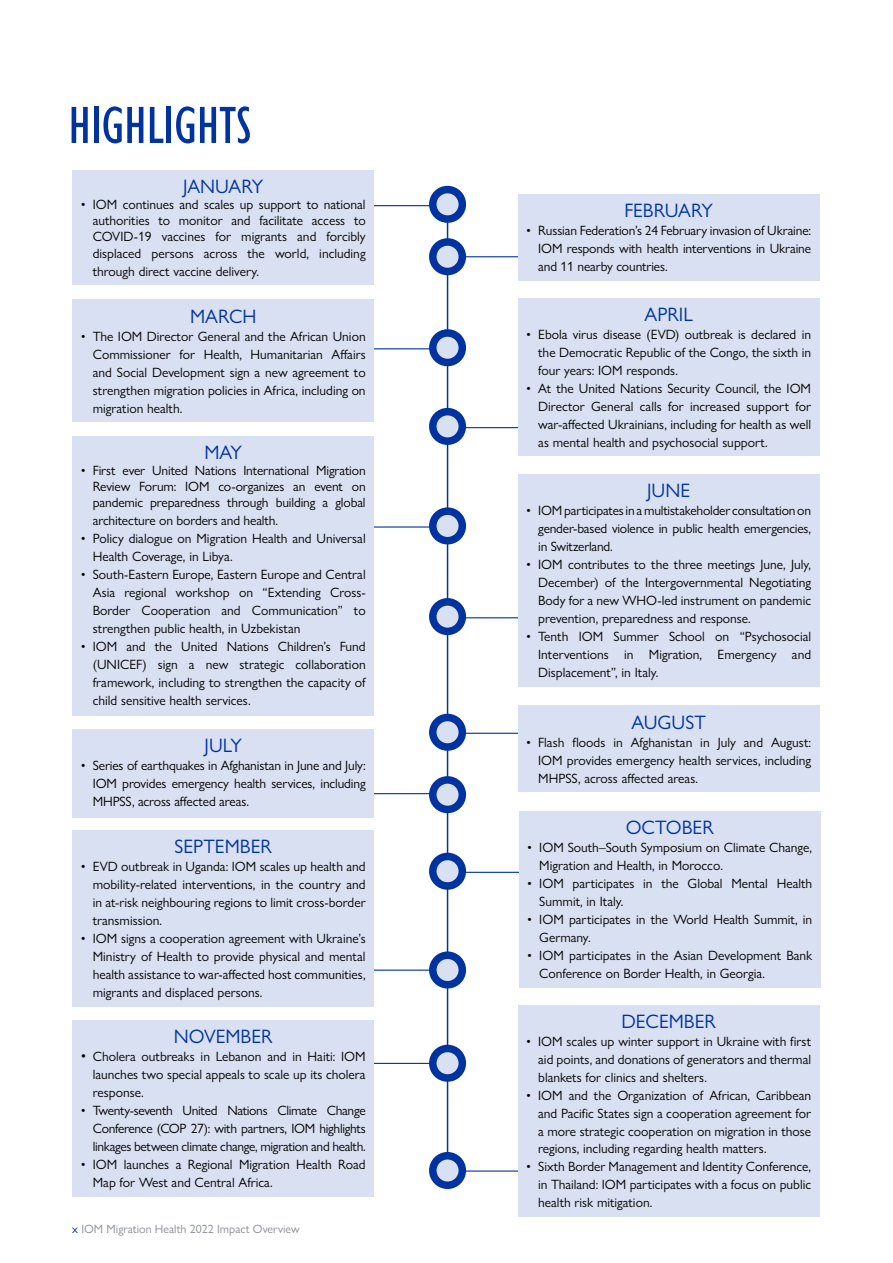
<style>
.page{position:relative;width:893px;height:1263px;background:#fff}
.page>*{position:absolute;margin:0;border:0;box-sizing:border-box;transform-origin:0 0}
.t1{font:condensed 54px "Gill Sans";color:#0033a0}
.t2{font:19.5px "Gill Sans Nova";color:#0033a0}
.t3{font:13.5px/18px "Gill Sans Nova";color:#000;text-align:justify}
.t4{font:12px "Gill Sans Nova";color:#898d92}
.s1{font-size:15px}
.s2{color:#0033a0}
</style>
<div class="page">
<hr style="left:458px;top:1170px;width:66px;height:1px;background:#0033a0">
<hr style="left:340px;top:1063px;width:98px;height:1px;background:#0033a0">
<hr style="left:344px;top:969px;width:93px;height:2px;background:#0033a0">
<hr style="left:458px;top:872px;width:78px;height:1px;background:#0033a0">
<hr style="left:367px;top:793px;width:70px;height:1px;background:#0033a0">
<hr style="left:456px;top:733px;width:68px;height:1px;background:#0033a0">
<hr style="left:458px;top:617px;width:66px;height:1px;background:#0033a0">
<hr style="left:342px;top:526px;width:96px;height:2px;background:#0033a0">
<hr style="left:457px;top:427px;width:90px;height:1px;background:#0033a0">
<hr style="left:357px;top:348px;width:81px;height:1px;background:#0033a0">
<hr style="left:361px;top:205px;width:77px;height:1px;background:#0033a0">
<hr style="left:458px;top:256px;width:91px;height:1px;background:#0033a0">
<hr style="left:447px;top:193px;width:1px;height:994px;background:#0033a0">
<div style="left:72px;top:170px;width:302px;height:114px;background:#d9e0f1"></div>
<div style="left:72px;top:300px;width:302px;height:122px;background:#d9e0f1"></div>
<div style="left:518px;top:706px;width:302px;height:86px;background:#d9e0f1"></div>
<div style="left:433px;top:190px;width:29px;height:29px;background:#d9e0f1;border-radius:50%"></div>
<div style="left:429px;top:186px;width:37px;height:37px;border:8px solid #0033a0;border-radius:50%"></div>
<div style="left:433px;top:242px;width:29px;height:29px;background:#d9e0f1;border-radius:50%"></div>
<div style="left:429px;top:238px;width:37px;height:37px;border:8px solid #0033a0;border-radius:50%"></div>
<div style="left:433px;top:333px;width:29px;height:29px;background:#d9e0f1;border-radius:50%"></div>
<div style="left:429px;top:329px;width:37px;height:37px;border:8px solid #0033a0;border-radius:50%"></div>
<div style="left:433px;top:412px;width:29px;height:29px;background:#d9e0f1;border-radius:50%"></div>
<div style="left:429px;top:408px;width:37px;height:37px;border:8px solid #0033a0;border-radius:50%"></div>
<div style="left:433px;top:511px;width:29px;height:30px;background:#d9e0f1;border-radius:50%"></div>
<div style="left:429px;top:507px;width:37px;height:37px;border:8px solid #0033a0;border-radius:50%"></div>
<div style="left:433px;top:602px;width:29px;height:29px;background:#d9e0f1;border-radius:50%"></div>
<div style="left:429px;top:598px;width:37px;height:37px;border:8px solid #0033a0;border-radius:50%"></div>
<div style="left:433px;top:717px;width:29px;height:30px;background:#d9e0f1;border-radius:50%"></div>
<div style="left:429px;top:714px;width:37px;height:37px;border:8px solid #0033a0;border-radius:50%"></div>
<div style="left:433px;top:780px;width:29px;height:29px;background:#d9e0f1;border-radius:50%"></div>
<div style="left:429px;top:776px;width:37px;height:37px;border:8px solid #0033a0;border-radius:50%"></div>
<div style="left:433px;top:856px;width:29px;height:30px;background:#d9e0f1;border-radius:50%"></div>
<div style="left:429px;top:853px;width:37px;height:37px;border:8px solid #0033a0;border-radius:50%"></div>
<div style="left:433px;top:955px;width:29px;height:30px;background:#d9e0f1;border-radius:50%"></div>
<div style="left:429px;top:951px;width:37px;height:37px;border:8px solid #0033a0;border-radius:50%"></div>
<div style="left:433px;top:1048px;width:29px;height:30px;background:#d9e0f1;border-radius:50%"></div>
<div style="left:429px;top:1045px;width:37px;height:37px;border:8px solid #0033a0;border-radius:50%"></div>
<div style="left:433px;top:1156px;width:29px;height:29px;background:#d9e0f1;border-radius:50%"></div>
<div style="left:429px;top:1152px;width:37px;height:37px;border:8px solid #0033a0;border-radius:50%"></div>
<div style="left:518px;top:194px;width:302px;height:87px;background:#d9e0f1"></div>
<div style="left:518px;top:298px;width:302px;height:158px;background:#d9e0f1"></div>
<div style="left:72px;top:436px;width:302px;height:279px;background:#d9e0f1"></div>
<div style="left:518px;top:474px;width:302px;height:213px;background:#d9e0f1"></div>
<div style="left:72px;top:729px;width:302px;height:88px;background:#d9e0f1"></div>
<div style="left:72px;top:830px;width:302px;height:176px;background:#d9e0f1"></div>
<div style="left:519px;top:811px;width:302px;height:177px;background:#d9e0f1"></div>
<div style="left:72px;top:1020px;width:302px;height:176px;background:#d9e0f1"></div>
<div style="left:518px;top:1005px;width:302px;height:211px;background:#d9e0f1"></div>
<h1 class="t1" style="left:68px;top:93px;width:184px">HIGHLIGHTS</h1>
<h2 class="t2" style="left:183px;top:174px;width:82px">JANUARY</h2>
<p class="t3" style="left:93px;top:196px;width:274px;line-height:16.2px;text-indent:-12px">• IOM continues and scales up support to national authorities to monitor and facilitate access to COVID-19 vaccines for migrants and forcibly displaced persons across the world, including</p>
<p class="t3" style="left:93px;top:262px;width:168px">through direct vaccine delivery.</p>
<h2 class="t2" style="left:190px;top:304px;width:68px">MARCH</h2>
<p class="t3" style="left:93px;top:327px;width:274px;text-indent:-12px">• The IOM Director General and the African Union Commissioner for Health, Humanitarian Affairs and Social Development sign a new agreement to strengthen migration policies in Africa, including on migration health.</p>
<h2 class="t2" style="left:204px;top:440px;width:39px">MAY</h2>
<p class="t3" style="left:93px;top:462px;width:274px;line-height:16.2px;text-indent:-12px">• First ever United Nations International Migration Review Forum: IOM co-organizes an event on pandemic preparedness through building a global</p>
<p class="t3" style="left:93px;top:511px;width:187px">architecture on borders and health.</p>
<p class="t3" style="left:93px;top:529px;width:274px;text-indent:-12px">• Policy dialogue on Migration Health and Universal<br>Health Coverage, in Libya.</p>
<p class="t3" style="left:93px;top:565px;width:274px;text-indent:-12px">• South-Eastern Europe, Eastern Europe and Central Asia regional workshop on “Extending Cross-Border Cooperation and Communication” to strengthen public health, in Uzbekistan</p>
<p class="t3" style="left:93px;top:637px;width:274px;text-indent:-12px">• IOM and the United Nations Children’s Fund (UNICEF) sign a new strategic collaboration framework, including to strengthen the capacity of child sensitive health services.</p>
<h2 class="t2" style="left:205px;top:734px;width:39px">JULY</h2>
<p class="t3" style="left:93px;top:756px;width:274px;text-indent:-12px">• Series of earthquakes in Afghanistan in June and July:<br>IOM provides emergency health services, including MHPSS, across affected areas.</p>
<h2 class="t2" style="left:175px;top:834px;width:99px">SEPTEMBER</h2>
<p class="t3" style="left:93px;top:857px;width:274px;text-indent:-12px">• EVD outbreak in Uganda: IOM scales up health and mobility-related interventions, in the country and in at-risk neighbouring regions to limit cross-border transmission.</p>
<p class="t3" style="left:93px;top:929px;width:274px;text-indent:-12px">• IOM signs a cooperation agreement with Ukraine’s Ministry of Health to provide physical and mental health assistance to war-affected host communities, migrants and displaced persons.</p>
<h2 class="t2" style="left:174px;top:1024px;width:100px">NOVEMBER</h2>
<p class="t3" style="left:93px;top:1047px;width:274px;text-indent:-12px"><span class="s1">•</span> Cholera outbreaks in Lebanon and in Haiti: IOM launches two special appeals to scale up its cholera response.</p>
<p class="t3" style="left:93px;top:1101px;width:274px;text-indent:-12px">• Twenty-seventh United Nations Climate Change Conference (COP 27): with partners, IOM highlights linkages between climate change, migration and health.</p>
<p class="t3" style="left:93px;top:1155px;width:274px;text-indent:-12px">• IOM launches a Regional Migration Health Road<br>Map for West and Central Africa.</p>
<p class="t4" style="left:72px;top:1222px;width:229px"><span class="s2">x</span> IOM Migration Health 2022 Impact Overview</p>
<h2 class="t2" style="left:624px;top:198px;width:90px">FEBRUARY</h2>
<p class="t3" style="left:538px;top:221px;width:274px;text-indent:-12px">• Russian Federation’s 24 February invasion of Ukraine:<br>IOM responds with health interventions in Ukraine and 11 nearby countries.</p>
<h2 class="t2" style="left:645px;top:303px;width:50px">APRIL</h2>
<p class="t3" style="left:538px;top:325px;width:274px;text-indent:-12px">• Ebola virus disease (EVD) outbreak is declared in the Democratic Republic of the Congo, the sixth in four years: IOM responds.</p>
<p class="t3" style="left:538px;top:379px;width:274px;text-indent:-12px">• At the United Nations Security Council, the IOM Director General calls for increased support for war-affected Ukrainians, including for health as well as mental health and psychosocial support.</p>
<h2 class="t2" style="left:647px;top:478px;width:45px">JUNE</h2>
<p class="t3" style="left:538px;top:501px;width:274px;text-indent:-12px">• IOM participates in a multistakeholder consultation on gender-based violence in public health emergencies, in Switzerland.</p>
<p class="t3" style="left:538px;top:555px;width:274px;text-indent:-12px">• IOM contributes to the three meetings June, July, December) of the Intergovernmental Negotiating Body for a new WHO-led instrument on pandemic prevention, preparedness and response.</p>
<p class="t3" style="left:538px;top:627px;width:274px;text-indent:-12px">• Tenth IOM Summer School on “Psychosocial Interventions in Migration, Emergency and Displacement”, in Italy.</p>
<h2 class="t2" style="left:631px;top:710px;width:76px">AUGUST</h2>
<p class="t3" style="left:538px;top:733px;width:274px;text-indent:-12px">• Flash floods in Afghanistan in July and August:<br>IOM provides emergency health services, including MHPSS, across affected areas.</p>
<h2 class="t2" style="left:626px;top:815px;width:90px">OCTOBER</h2>
<p class="t3" style="left:539px;top:838px;width:274px;text-indent:-12px">• IOM South–South Symposium on Climate Change,<br>Migration and Health, in Morocco.</p>
<p class="t3" style="left:539px;top:874px;width:274px;text-indent:-12px">• IOM participates in the Global Mental Health<br>Summit, in Italy.</p>
<p class="t3" style="left:539px;top:910px;width:274px;text-indent:-12px">• IOM participates in the World Health Summit, in<br>Germany.</p>
<p class="t3" style="left:539px;top:946px;width:274px;text-indent:-12px">• IOM participates in the Asian Development Bank<br>Conference on Border Health, in Georgia.</p>
<h2 class="t2" style="left:621px;top:1009px;width:96px">DECEMBER</h2>
<p class="t3" style="left:538px;top:1032px;width:274px;text-indent:-12px">• IOM scales up winter support in Ukraine with first aid points, and donations of generators and thermal blankets for clinics and shelters.</p>
<p class="t3" style="left:538px;top:1086px;width:274px;text-indent:-12px">• IOM and the Organization of African, Caribbean and Pacific States sign a cooperation agreement for a more strategic cooperation on migration in those regions, including regarding health matters.</p>
<p class="t3" style="left:538px;top:1158px;width:274px;text-indent:-12px">• Sixth Border Management and Identity Conference, in Thailand: IOM participates with a focus on public health risk mitigation.</p>
</div>
